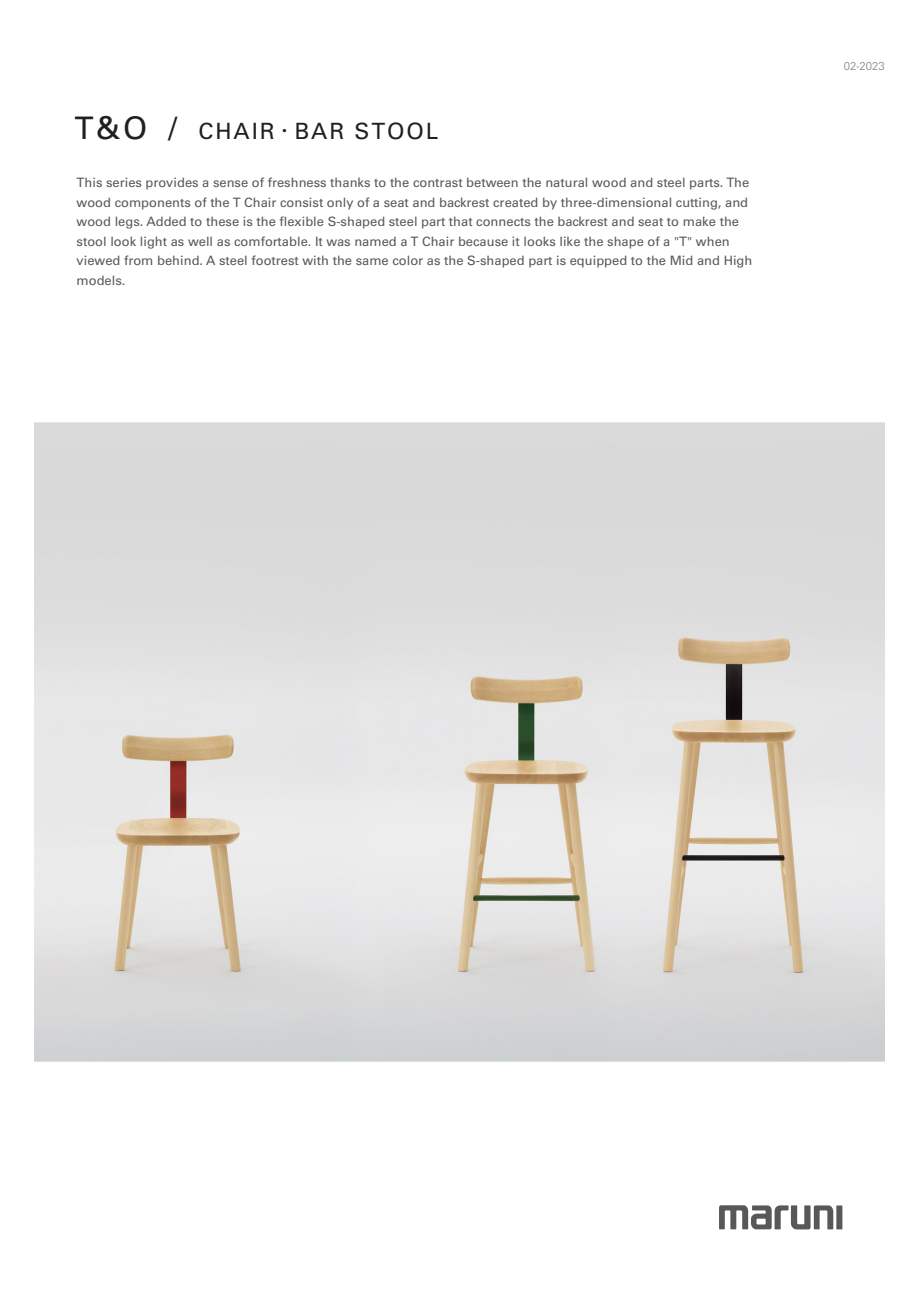
<style>
.page{position:relative;width:919px;height:1289px;background:#fff}
.page>*{position:absolute;margin:0;border:0;box-sizing:border-box;transform-origin:0 0}
.t1{font:32.7px "Univers LT Pro 55 Roman";color:#231f20}
.t2{font:31.05px "Univers LT Pro 55 Roman";color:#231f20}
.t3{font:22.35px "Univers LT Pro 55 Roman";letter-spacing:.085em;color:#231f20}
.t4{font:19.5px "Shin Go Pro";color:#231f20}
.t5{font:12.9px/19.5px "Univers LT Pro 55 Roman";color:#57585a}
.t6{font:300 11.4px "Univers LT Pro 45";color:#808285}
.s1{font-size:11.25px}
</style>
<div class="page">
<img style="left:34px;top:422px;width:850px;height:640px">
<svg style="left:719px;top:1205px;width:123px;height:24px"></svg>
<h1 class="t1" style="left:168px;top:105px;width:11px">/</h1>
<h2 class="t2" style="left:74px;top:107px;width:74px">T&amp;O</h2>
<p class="t5" style="left:77px;top:172px;width:677px">This series provides a sense of freshness thanks to the contrast between the natural wood and steel parts. The wood components of the T Chair consist only of a seat and backrest created by three-dimensional cutting, and wood legs. Added to these is the flexible S-shaped steel part that connects the backrest and seat to make the stool look light as well as comfortable It. was named Ta Chair because it looks like the shape of a "T" when viewed from behind A. steel footrest with the same color as the S-shaped part is equipped to the Mid and High models.</p>
<h3 class="t3" style="left:354px;top:116px;width:85px">STOOL</h3>
<h3 class="t3" style="left:198px;top:116px;width:78px">CHAIR</h3>
<h3 class="t3" style="left:294px;top:116px;width:52px">BAR</h3>
<h3 class="t4" style="left:275px;top:114px;width:21px">・</h3>
<p class="t6" style="left:843px;top:58px;width:43px">02<span class="s1">-</span>2023</p>
</div>
